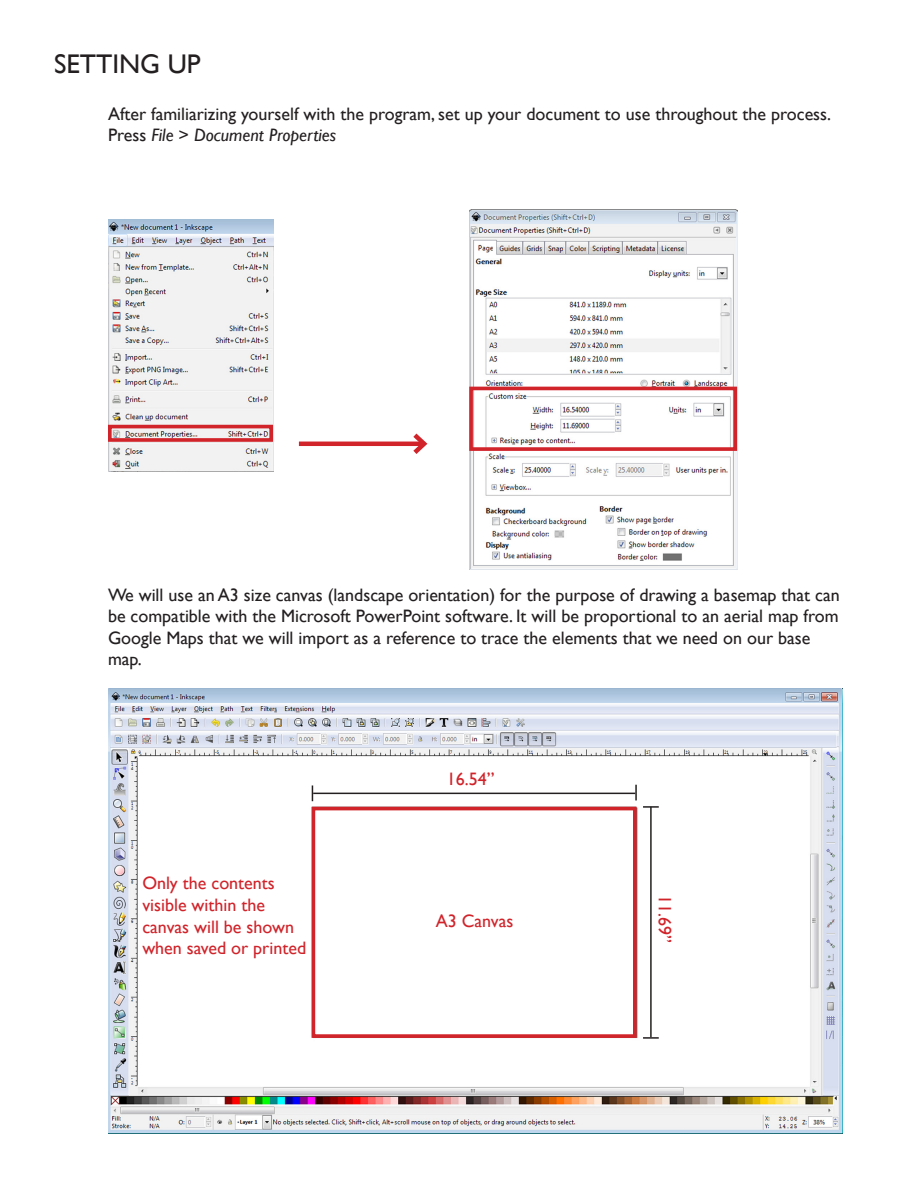
<style>
.page{position:relative;width:918px;height:1188px;background:#fff}
.page>*{position:absolute;margin:0;border:0;box-sizing:border-box;transform-origin:0 0}
.t1{font:27px "Gill Sans";color:#231f20}
.t2{font:18px/21.6px "Gill Sans";color:#231f20}
.t3{font:18px/21.6px "Gill Sans";color:#d1232a}
.t4{font:italic 18px "Gill Sans";color:#231f20}
.s1{font-style:normal}
</style>
<div class="page">
<img style="left:469px;top:210px;width:269px;height:359px">
<img style="left:108px;top:219px;width:165px;height:253px">
<div style="left:108px;top:425px;width:165px;height:17px;border:4px solid #d1232a"></div>
<div style="left:469px;top:387px;width:268px;height:64px;border:4px solid #d1232a"></div>
<hr style="left:299px;top:442px;width:125px;height:4px;background:#d1232a">
<svg style="left:409px;top:433px;width:19px;height:21px"></svg>
<img style="left:108px;top:689px;width:734px;height:444px">
<div style="left:312px;top:807px;width:325px;height:231px;border:4px solid #d1232a"></div>
<hr style="left:313px;top:793px;width:322px;height:1px;background:#231f20">
<svg style="left:643px;top:806px;width:16px;height:2px"></svg>
<svg style="left:643px;top:1037px;width:16px;height:2px"></svg>
<hr style="left:650px;top:807px;width:2px;height:230px;background:#231f20">
<svg style="left:312px;top:785px;width:1px;height:16px"></svg>
<svg style="left:635px;top:785px;width:2px;height:15px"></svg>
<p class="t1" style="left:54px;top:48px;width:148px">SETTING UP</p>
<p class="t2" style="left:108px;top:103px;width:725px">After familiarizing yourself with the program, set up your document to use throughout the process.</p>
<p class="t4" style="left:108px;top:125px;width:230px"><span class="s1">Press</span> File <span class="s1">&gt;</span> Document Properties</p>
<p class="t2" style="left:108px;top:584px;width:733px">We will use an A3 size canvas (landscape orientation) for the purpose of drawing a basemap that can be compatible with the Microsoft PowerPoint software. It will be proportional to an aerial map from Google Maps that we will import as a reference to trace the elements that we need on our base map.</p>
<p class="t3" style="left:142px;top:873px;width:134px">Only the contents</p>
<p class="t3" style="left:142px;top:894px;width:165px">visible within the canvas will be shown when saved or printed</p>
<p class="t3" style="left:447px;top:769px;width:49px">16.54”</p>
<p class="t3" style="left:436px;top:910px;width:79px">A3 Canvas</p>
<p class="t3" style="left:675px;top:895px;width:49px;rotate:90deg">11.69”</p>
</div>
